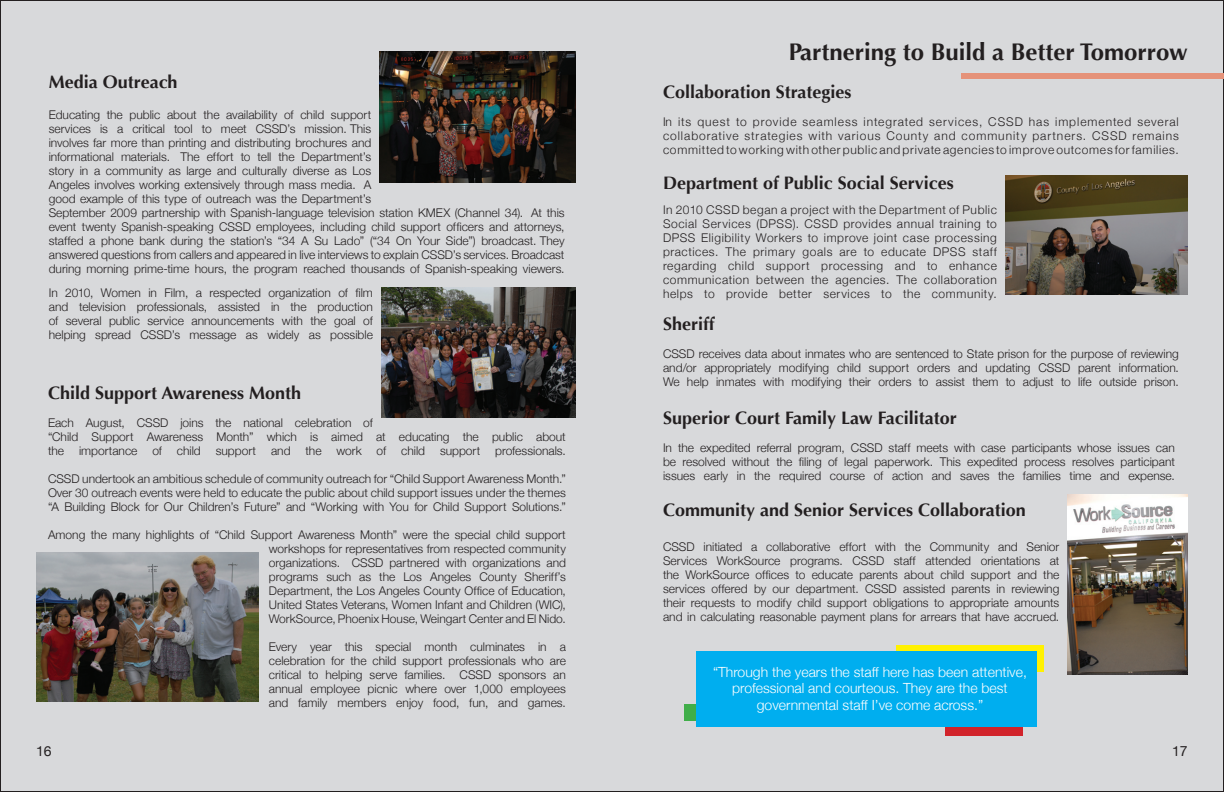
<style>
.page{position:relative;width:1224px;height:792px;background:#d8d9db}
.page>*{position:absolute;margin:0;border:0;box-sizing:border-box;transform-origin:0 0}
.t1{font:700 24px "Optima";color:#231f20}
.t2{font:700 18px "Optima";color:#231f20}
.t3{font:300 14px/16.8px "Helvetica Neue";color:#fff;text-align:center}
.t4{font:14px "Helvetica Neue";color:#231f20}
.t5{font:300 12px/14px "Helvetica Neue";color:#231f20;text-align:justify}
</style>
<div class="page">
<div style="left:961px;top:73px;width:263px;height:6px;background:#e59279"></div>
<img style="left:379px;top:51px;width:197px;height:132px">
<img style="left:381px;top:287px;width:195px;height:131px">
<img style="left:36px;top:552px;width:223px;height:150px">
<img style="left:1005px;top:175px;width:183px;height:120px">
<div style="left:684px;top:704px;width:183px;height:17px;background:#40ae49"></div>
<div style="left:945px;top:690px;width:78px;height:45px;background:#d1232a"></div>
<div style="left:896px;top:645px;width:148px;height:27px;background:#fff101"></div>
<div style="left:696px;top:651px;width:341px;height:76px;background:#00aeef"></div>
<img style="left:1068px;top:495px;width:120px;height:179px">
<p class="t2" style="left:49px;top:71px;width:130px">Media Outreach</p>
<p class="t5" style="left:49px;top:107px;width:517px;text-align:left">Educating the public about the availability of child support<br>services is a critical tool to meet CSSD’s mission. This<br>involves far more than printing and distributing brochures and<br>informational materials. The effort to tell the Department’s<br>story in a community as large and culturally diverse as Los<br>Angeles involves working extensively through mass media. A<br>good example of this type of outreach was the Department’s<br>September 2009 partnership with Spanish-language television station KMEX (Channel 34). At this event twenty Spanish-speaking CSSD employees, including child support officers and attorneys, staffed a phone bank during the station’s “34 A Su Lado” (“34 On Your Side”) broadcast. They answered questions from callers and appeared in live interviews to explain CSSD’s services. Broadcast during morning prime-time hours, the program reached thousands of Spanish-speaking viewers.</p>
<p class="t5" style="left:49px;top:285px;width:326px">In 2010, Women in Film, a respected organization of film and television professionals, assisted in the production of several public service announcements with the goal of helping spread CSSD’s message as widely as possible</p>
<p class="t2" style="left:48px;top:382px;width:255px">Child Support Awareness Month</p>
<p class="t5" style="left:48px;top:415px;width:326px">Each August, CSSD joins the national celebration of</p>
<p class="t5" style="left:48px;top:429px;width:519px">“Child Support Awareness Month” which is aimed at educating the public about the importance of child support and the work of child support professionals.</p>
<p class="t5" style="left:48px;top:471px;width:519px">CSSD undertook an ambitious schedule of community outreach for “Child Support Awareness Month.” Over 30 outreach events were held to educate the public about child support issues under the themes “A Building Block for Our Children’s Future” and “Working with You for Child Support Solutions.”</p>
<p class="t5" style="left:269px;top:527px;width:299px;text-indent:-221px">Among the many highlights of “Child Support Awareness Month” were the special child support workshops for representatives from respected community organizations. CSSD partnered with organizations and programs such as the Los Angeles County Sheriff’s Department, the Los Angeles County Office of Education, United States Veterans, Women Infant and Children (WIC), WorkSource, Phoenix House, Weingart Center and El Nido.</p>
<p class="t5" style="left:269px;top:639px;width:299px">Every year this special month culminates in a celebration for the child support professionals who are critical to helping serve families. CSSD sponsors an annual employee picnic where over 1,000 employees and family members enjoy food, fun, and games.</p>
<p class="t1" style="left:789px;top:38px;width:400px">Partnering to Build a Better Tomorrow</p>
<p class="t2" style="left:663px;top:81px;width:190px">Collaboration Strategies</p>
<p class="t5" style="left:663px;top:114px;width:517px">In its quest to provide seamless integrated services, CSSD has implemented several collaborative strategies with various County and community partners. CSSD remains committed to working with other public and private agencies to improve outcomes for families.</p>
<p class="t2" style="left:663px;top:172px;width:292px">Department of Public Social Services</p>
<p class="t5" style="left:663px;top:202px;width:336px">In 2010 CSSD began a project with the Department of Public Social Services (DPSS). CSSD provides annual training to DPSS Eligibility Workers to improve joint case processing practices. The primary goals are to educate DPSS staff regarding child support processing and to enhance communication between the agencies. The collaboration helps to provide better services to the community.</p>
<p class="t2" style="left:663px;top:313px;width:53px">Sheriff</p>
<p class="t5" style="left:663px;top:347px;width:517px">CSSD receives data about inmates who are sentenced to State prison for the purpose of reviewing and/or appropriately modifying child support orders and updating CSSD parent information.<br>We help inmates with modifying their orders to assist them to adjust to life outside prison.</p>
<p class="t2" style="left:663px;top:407px;width:295px">Superior Court Family Law Facilitator</p>
<p class="t5" style="left:663px;top:440px;width:513px">In the expedited referral program, CSSD staff meets with case participants whose issues can be resolved without the filing of legal paperwork. This expedited process resolves participant issues early in the required course of action and saves the families time and expense.</p>
<p class="t2" style="left:663px;top:499px;width:364px">Community and Senior Services Collaboration</p>
<p class="t5" style="left:663px;top:540px;width:398px">CSSD initiated a collaborative effort with the Community and Senior Services WorkSource programs. CSSD staff attended orientations at the WorkSource offices to educate parents about child support and the services offered by our department. CSSD assisted parents in reviewing their requests to modify child support obligations to appropriate amounts and in calculating reasonable payment plans for arrears that have accrued.</p>
<p class="t3" style="left:713px;top:663px;width:315px">“Through the years the staff here has been attentive, professional and courteous. They are the best</p>
<p class="t3" style="left:757px;top:696px;width:228px">governmental staff I’ve come across.”</p>
<p class="t4" style="left:36px;top:743px;width:17px">16</p>
<p class="t4" style="left:1172px;top:742px;width:17px">17</p>
</div>
